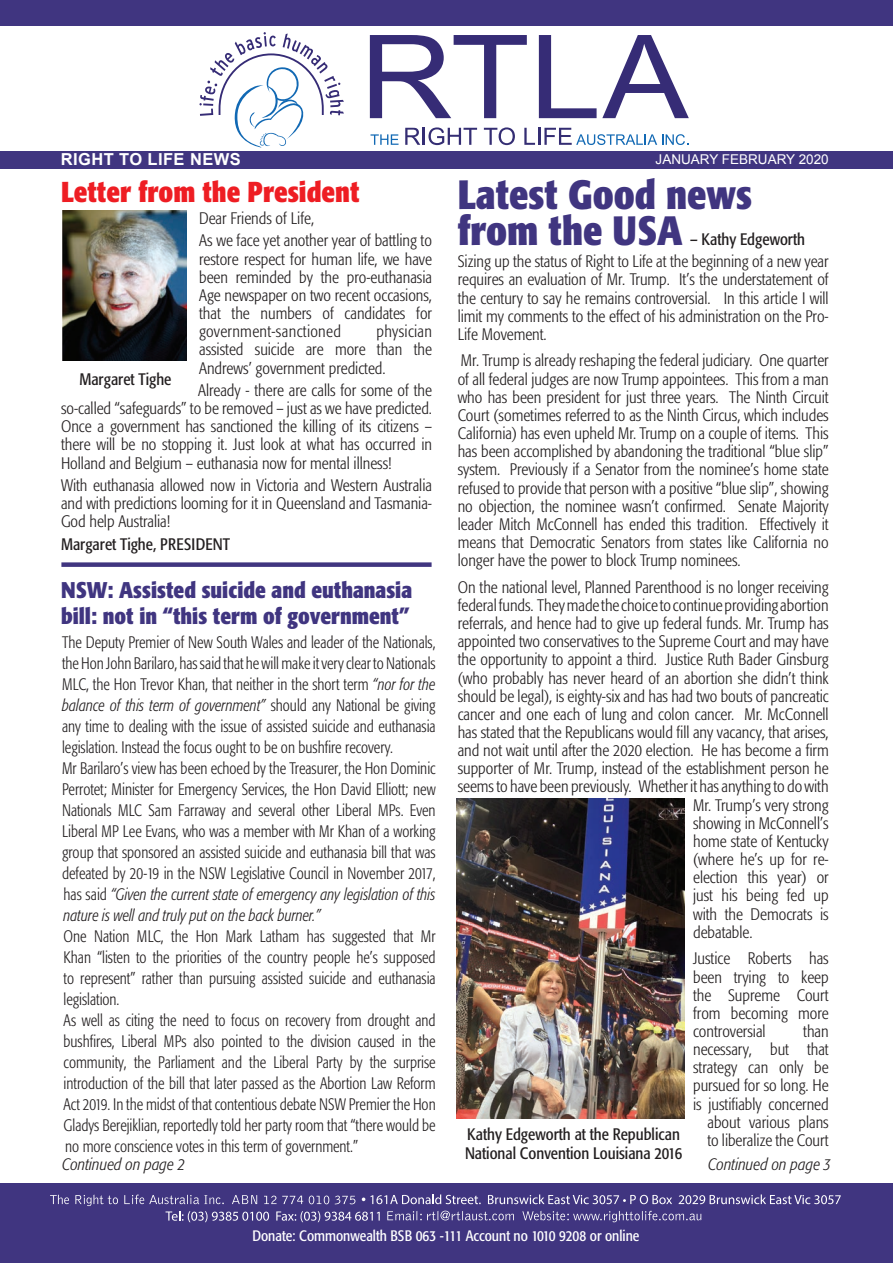
<style>
.page{position:relative;width:893px;height:1263px;background:#fff}
.page>*{position:absolute;margin:0;border:0;box-sizing:border-box;transform-origin:0 0}
.t1{font:700 condensed 40.5px/36px "Formata";color:#403580}
.t2{font:700 condensed 28.5px "Formata";color:#ee1d23}
.t3{font:700 condensed 22.5px/25.5px "Formata";color:#403580}
.t4{font:300 condensed 16.5px/18.1px "Formata";color:#231f20;text-align:justify}
.t5{font:300 condensed 16.5px/21px "Formata";color:#231f20;scale:.93 1}
.t6{font:condensed 16.5px/19.5px "Formata";color:#231f20}
.t7{font:italic 300 condensed 16.5px "Formata";color:#231f20}
.t8{font:700 16.5px "Arial";letter-spacing:.025em;color:#fff}
.t9{font:condensed 15px "Formata";color:#fff}
.t10{font:13.5px "Arial";color:#fff}
.s1{font-style:italic}
</style>
<div class="page">
<div style="left:0;top:151px;width:893px;height:17px;background:#403580"></div>
<div style="left:0;top:1183px;width:893px;height:80px;background:#403580"></div>
<svg style="left:50px;top:1194px;width:19px;height:10px"></svg>
<svg style="left:75px;top:1194px;width:43px;height:12px"></svg>
<svg style="left:124px;top:1194px;width:100px;height:10px"></svg>
<svg style="left:232px;top:1195px;width:25px;height:9px"></svg>
<svg style="left:264px;top:1195px;width:39px;height:9px"></svg>
<svg style="left:309px;top:1195px;width:20px;height:9px"></svg>
<svg style="left:335px;top:1195px;width:20px;height:9px"></svg>
<svg style="left:387px;top:1211px;width:127px;height:9px"></svg>
<svg style="left:522px;top:1211px;width:179px;height:11px"></svg>
<svg style="left:362px;top:1194px;width:119px;height:10px"></svg>
<svg style="left:488px;top:1194px;width:184px;height:10px"></svg>
<svg style="left:679px;top:1194px;width:162px;height:10px"></svg>
<svg style="left:166px;top:1211px;width:103px;height:11px"></svg>
<svg style="left:276px;top:1211px;width:104px;height:11px"></svg>
<div style="left:61px;top:562px;width:371px;height:5px;background:#403580"></div>
<svg style="left:370px;top:134px;width:29px;height:11px"></svg>
<svg style="left:405px;top:127px;width:72px;height:18px"></svg>
<svg style="left:484px;top:127px;width:31px;height:18px"></svg>
<svg style="left:524px;top:128px;width:164px;height:17px"></svg>
<svg style="left:370px;top:35px;width:157px;height:83px"></svg>
<svg style="left:539px;top:35px;width:150px;height:83px"></svg>
<svg style="left:199px;top:32px;width:145px;height:116px"></svg>
<div style="left:0;top:0;width:893px;height:26px;background:#403580"></div>
<img style="left:62px;top:210px;width:124px;height:151px">
<img style="left:457px;top:798px;width:228px;height:321px">
<p class="t8" style="left:61px;top:149px;width:181px">RIGHT TO LIFE NEWS</p>
<p class="t10" style="left:656px;top:152px;width:175px">JANUARY FEBRUARY 2020</p>
<h1 class="t1" style="left:458px;top:176px;width:296px">Latest Good news from the USA</h1>
<h2 class="t2" style="left:61px;top:174px;width:300px">Letter from the President</h2>
<p class="t4" style="left:199px;top:207px;width:234px;line-height:22.4px">Dear Friends of Life,<br>As we face yet another year of battling to</p>
<p class="t4" style="left:199px;top:250px;width:234px">restore respect for human life, we have been reminded by the pro-euthanasia Age newspaper on two recent occasions, that the numbers of candidates for government-sanctioned</p>
<p class="t6" style="left:690px;top:229px;width:116px">– Kathy Edgeworth</p>
<p class="t4" style="left:458px;top:253px;width:373px">Sizing up the status of Right to Life at the beginning of a new year requires an evaluation of Mr. Trump. It’s the understatement of the century to say he remains controversial. In this article I will limit my comments to the effect of his administration on the Pro-Life Movement.</p>
<p class="t4" style="left:458px;top:352px;width:373px">Mr. Trump is already reshaping the federal judiciary. One quarter of all federal judges are now Trump appointees. This from a man who has been president for just three years. The Ninth Circuit Court (sometimes referred to as the Ninth Circus, which includes California) has even upheld Mr. Trump on a couple of items. This has been accomplished by abandoning the traditional “blue slip” system. Previously if a Senator from the nominee’s home state refused to provide that person with a positive “blue slip”, showing no objection, the nominee wasn’t confirmed. Senate Majority leader Mitch McConnell has ended this tradition. Effectively it means that Democratic Senators from states like California no longer have the power to block Trump nominees.</p>
<p class="t4" style="left:458px;top:578px;width:372px">On the national level, Planned Parenthood is no longer receiving</p>
<p class="t4" style="left:458px;top:596px;width:373px">federal funds. They made the choice to continue providing abortion</p>
<p class="t4" style="left:458px;top:614px;width:373px">referrals, and hence had to give up federal funds. Mr. Trump has</p>
<p class="t4" style="left:458px;top:633px;width:372px">appointed two conservatives to the Supreme Court and may have</p>
<p class="t4" style="left:458px;top:651px;width:372px">the opportunity to appoint a third. Justice Ruth Bader Ginsburg</p>
<p class="t4" style="left:458px;top:669px;width:373px">(who probably has never heard of an abortion she didn’t think</p>
<p class="t4" style="left:458px;top:687px;width:372px">should be legal), is eighty-six and has had two bouts of pancreatic</p>
<p class="t4" style="left:458px;top:705px;width:372px">cancer and one each of lung and colon cancer. Mr. McConnell</p>
<p class="t4" style="left:458px;top:723px;width:373px">has stated that the Republicans would fill any vacancy, that arises,</p>
<p class="t4" style="left:458px;top:741px;width:372px">and not wait until after the 2020 election. He has become a firm</p>
<p class="t4" style="left:458px;top:760px;width:372px">supporter of Mr. Trump, instead of the establishment person he</p>
<p class="t4" style="left:458px;top:778px;width:372px">seems to have been previously. Whether it has anything to do with</p>
<p class="t4" style="left:693px;top:796px;width:137px">Mr. Trump’s very strong</p>
<p class="t4" style="left:693px;top:814px;width:137px">showing in McConnell’s</p>
<p class="t4" style="left:693px;top:832px;width:137px">home state of Kentucky</p>
<p class="t4" style="left:693px;top:850px;width:137px">(where he’s up for re-</p>
<p class="t4" style="left:693px;top:868px;width:137px">election this year) or</p>
<p class="t4" style="left:693px;top:887px;width:137px">just his being fed up</p>
<p class="t4" style="left:693px;top:905px;width:137px">with the Democrats is</p>
<p class="t4" style="left:693px;top:923px;width:61px">debatable.</p>
<p class="t4" style="left:693px;top:950px;width:137px">Justice Roberts has been trying to keep the Supreme Court from becoming more controversial</p>
<p class="t4" style="left:199px;top:323px;width:234px;text-indent:177px">physician assisted suicide are more than the Andrews’ government predicted.</p>
<p class="t4" style="left:61px;top:381px;width:373px;text-indent:137px">Already - there are calls for some of the so-called “safeguards” to be removed – just as we have predicted.<br>Once a government has sanctioned the killing of its citizens – there will be no stopping it. Just look at what has occurred in Holland and Belgium – euthanasia now for mental illness!</p>
<p class="t4" style="left:61px;top:476px;width:373px">With euthanasia allowed now in Victoria and Western Australia and with predictions looming for it in Queensland and Tasmania-God help Australia!</p>
<p class="t6" style="left:61px;top:534px;width:171px">Margaret Tighe, PRESIDENT</p>
<p class="t6" style="left:79px;top:370px;width:94px">Margaret Tighe</p>
<h3 class="t3" style="left:61px;top:577px;width:353px">NSW: Assisted suicide and euthanasia bill: not in “this term of government”</h3>
<p class="t5" style="left:62px;top:632px;width:403px">The Deputy Premier of New South Wales and leader of the Nationals, the Hon John Barilaro, has said that he will make it very clear to Nationals MLC, the Hon Trevor Khan, that neither in the short term <span class="s1">“nor for the balance of this term of government”</span> should any National be giving any time to dealing with the issue of assisted suicide and euthanasia legislation. Instead the focus ought to be on bushfire recovery.<br>Mr Barilaro’s view has been echoed by the Treasurer, the Hon Dominic Perrotet; Minister for Emergency Services, the Hon David Elliott; new Nationals MLC Sam Farraway and several other Liberal MPs. Even Liberal MP Lee Evans, who was a member with Mr Khan of a working group that sponsored an assisted suicide and euthanasia bill that was defeated by 20-19 in the NSW Legislative Council in November 2017, has said <span class="s1">“Given the current state of emergency any legislation of this nature is well and truly put on the back burner.”</span></p>
<p class="t5" style="left:64px;top:926px;width:402px">One Nation MLC, the Hon Mark Latham has suggested that Mr Khan “listen to the priorities of the country people he’s supposed to represent” rather than pursuing assisted suicide and euthanasia legislation.<br>As well as citing the need to focus on recovery from drought and bushfires, Liberal MPs also pointed to the division caused in the community, the Parliament and the Liberal Party by the surprise introduction of the bill that later passed as the Abortion Law Reform Act 2019. In the midst of that contentious debate NSW Premier the Hon Gladys Berejiklian, reportedly told her party room that “there would be no more conscience votes in this term of government.”</p>
<p class="t4" style="left:693px;top:1022px;width:137px;text-align:right">than<br>necessary, but that strategy can only be pursued for so long. He is justifiably concerned about various plans to liberalize the Court</p>
<p class="t6" style="left:465px;top:1124px;width:219px">Kathy Edgeworth at the Republican<br>National Convention Louisiana 2016</p>
<p class="t7" style="left:62px;top:1155px;width:124px">Continued on page 2</p>
<p class="t7" style="left:708px;top:1155px;width:124px">Continued on page 3</p>
<p class="t9" style="left:252px;top:1227px;width:389px">Donate: Commonwealth BSB 063 -111 Account no 1010 9208 or online</p>
</div>
